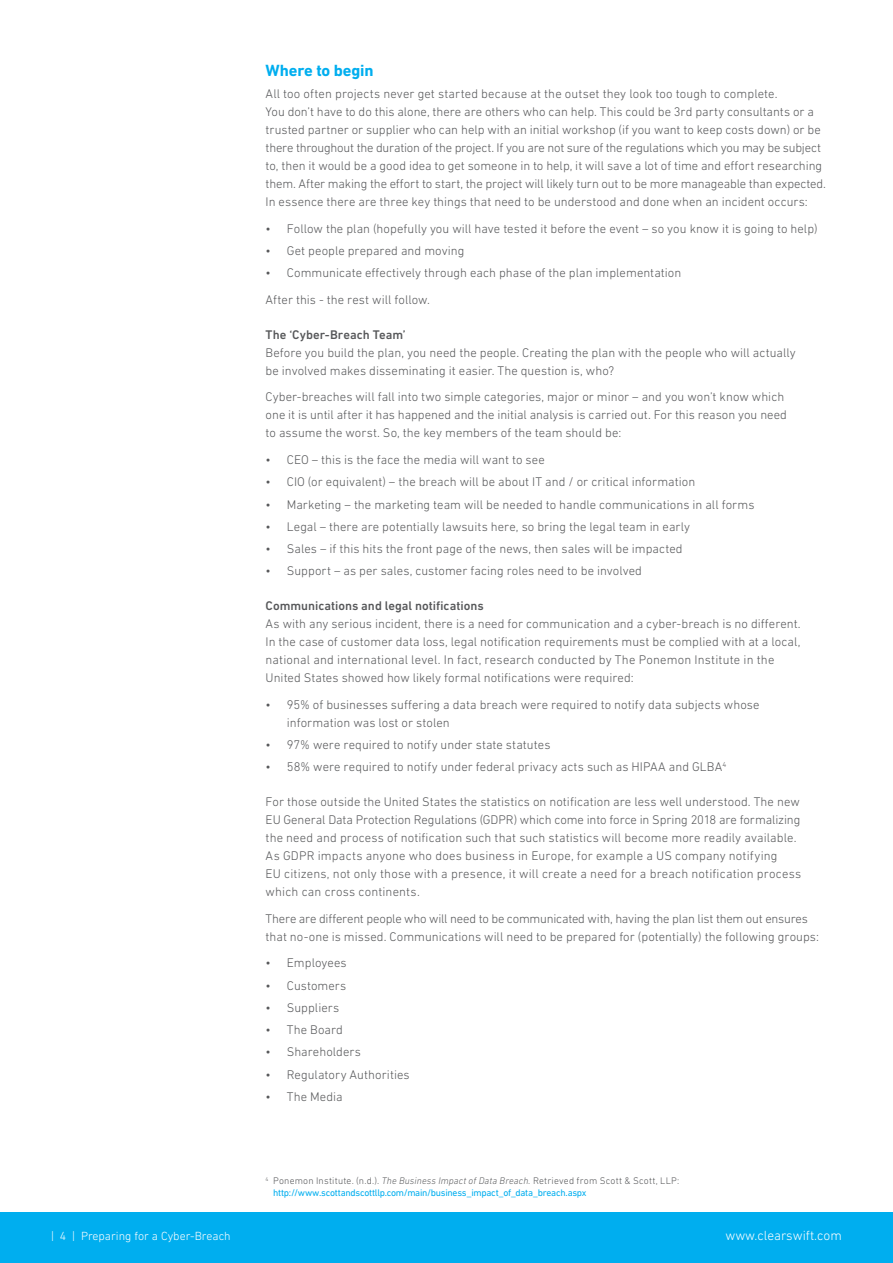
<style>
.page{position:relative;width:893px;height:1263px;background:#fff}
.page>*{position:absolute;margin:0;border:0;box-sizing:border-box;transform-origin:0 0}
.t1{font:700 16.5px "DIN Next LT Pro";letter-spacing:-.01em;color:#00aeef}
.t2{font:300 13.5px "DIN Next LT Pro";color:#fff}
.t3{font:300 12.75px/18px "DIN Next LT Pro";letter-spacing:.005em;color:#57585a}
.t4{font:300 12px "DIN Next LT Pro";color:#fff}
.t5{font:9.75px/12px "DIN Next LT Pro";letter-spacing:-.025em;color:#00aeef}
.s1{font-weight:500}
.s2{font-weight:300;color:#57585a}
.s3{font-weight:300;font-style:italic;color:#57585a}
</style>
<div class="page">
<div style="left:0;top:1212px;width:893px;height:51px;background:#00aeef"></div>
<p class="t1" style="left:266px;top:61px;width:110px">Where to begin</p>
<p class="t3" style="left:266px;top:85px;width:562px">All too often projects never get started because at the outset they look too tough to complete.<br>You don’t have to do this alone, there are others who can help. This could be 3rd party consultants or a trusted partner or supplier who can help with an initial workshop (if you want to keep costs down) or be there throughout the duration of the project. If you are not sure of the regulations which you may be subject to, then it would be a good idea to get someone in to help, it will save a lot of time and effort researching them. After making the effort to start, the project will likely turn out to be more manageable than expected.<br>In essence there are three key things that need to be understood and done when an incident occurs:</p>
<p class="t3" style="left:266px;top:219px;width:553px">• Follow the plan (hopefully you will have tested it before the event – so you know it is going to help)</p>
<p class="t3" style="left:266px;top:242px;width:200px">• Get people prepared and moving</p>
<p class="t3" style="left:266px;top:264px;width:417px">• Communicate effectively through each phase of the plan implementation</p>
<p class="t3" style="left:266px;top:290px;width:166px">After this - the rest will follow.</p>
<p class="t3" style="left:266px;top:325px;width:532px"><span class="s1">The ‘Cyber-Breach Team’<br></span>Before you build the plan, you need the people. Creating the plan with the people who will actually be involved makes disseminating it easier. The question is, who?</p>
<p class="t3" style="left:266px;top:388px;width:523px">Cyber-breaches will fall into two simple categories, major or minor – and you won’t know which one it is until after it has happened and the initial analysis is carried out. For this reason you need to assume the worst. So, the key members of the team should be:</p>
<p class="t3" style="left:266px;top:450px;width:281px">• CEO – this is the face the media will want to see</p>
<p class="t3" style="left:266px;top:473px;width:431px">• CIO (or equivalent) – the breach will be about IT and / or critical information</p>
<p class="t3" style="left:266px;top:495px;width:490px">• Marketing – the marketing team will be needed to handle communications in all forms</p>
<p class="t3" style="left:266px;top:517px;width:426px">• Legal – there are potentially lawsuits here, so bring the legal team in early</p>
<p class="t3" style="left:266px;top:539px;width:419px">• Sales – if this hits the front page of the news, then sales will be impacted</p>
<p class="t3" style="left:266px;top:562px;width:378px">• Support – as per sales, customer facing roles need to be involved</p>
<p class="t3" style="left:266px;top:597px;width:537px"><span class="s1">Communications and legal notifications<br></span>As with any serious incident, there is a need for communication and a cyber-breach is no different.<br>In the case of customer data loss, legal notification requirements must be complied with at a local, national and international level. In fact, research conducted by The Ponemon Institute in the United States showed how likely formal notifications were required:</p>
<p class="t3" style="left:287px;top:695px;width:474px;text-indent:-21px">• 95% of businesses suffering a data breach were required to notify data subjects whose information was lost or stolen</p>
<p class="t3" style="left:266px;top:735px;width:286px">• 97% were required to notify under state statutes</p>
<p class="t3" style="left:266px;top:758px;width:462px">• 58% were required to notify under federal privacy acts such as HIPAA and GLBA<sup>4</sup></p>
<p class="t3" style="left:266px;top:793px;width:537px">For those outside the United States the statistics on notification are less well understood. The new EU General Data Protection Regulations (GDPR) which come into force in Spring 2018 are formalizing the need and process of notification such that such statistics will become more readily available.<br>As GDPR impacts anyone who does business in Europe, for example a US company notifying<br>EU citizens, not only those with a presence, it will create a need for a breach notification process which can cross continents.</p>
<p class="t3" style="left:266px;top:909px;width:555px">There are different people who will need to be communicated with, having the plan list them out ensures that no-one is missed. Communications will need to be prepared for (potentially) the following groups:</p>
<p class="t3" style="left:266px;top:954px;width:83px">• Employees</p>
<p class="t3" style="left:266px;top:976px;width:82px">• Customers</p>
<p class="t3" style="left:266px;top:998px;width:75px">• Suppliers</p>
<p class="t3" style="left:266px;top:1021px;width:79px">• The Board</p>
<p class="t3" style="left:266px;top:1043px;width:97px">• Shareholders</p>
<p class="t3" style="left:266px;top:1065px;width:146px">• Regulatory Authorities</p>
<p class="t3" style="left:266px;top:1087px;width:79px">• The Media</p>
<p class="t5" style="left:273px;top:1174px;width:408px;text-indent:-8px"><sup>4</sup> <span class="s2">Ponemon Institute. (n.d.).</span> <span class="s3">The Business Impact of Data Breach.</span> <span class="s2">Retrieved from Scott &amp; Scott, LLP: </span>http://www.scottandscottllp.com/main/business_impact_of_data_breach.aspx</p>
<p class="t4" style="left:51px;top:1229px;width:181px">| 4 | Preparing for a Cyber-Breach</p>
<p class="t2" style="left:725px;top:1227px;width:118px">www.clearswift.com</p>
</div>
